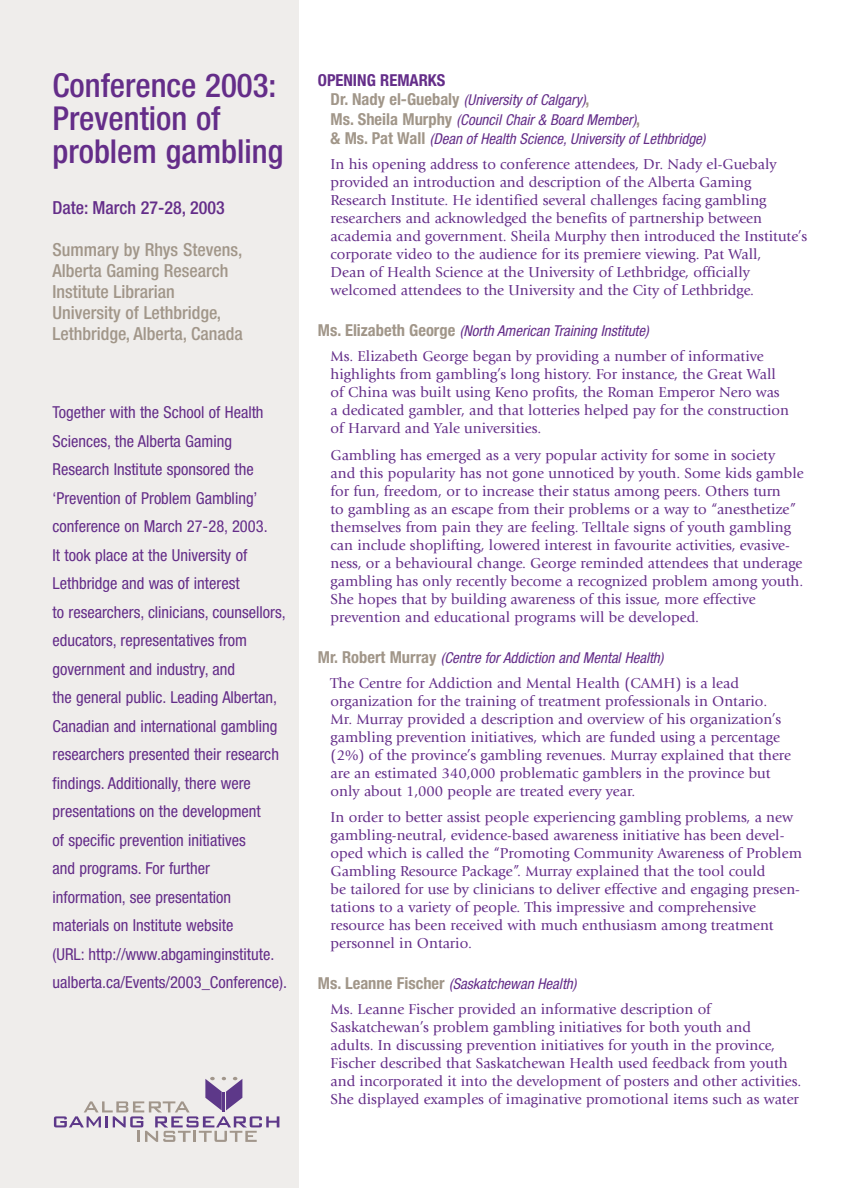
<style>
.page{position:relative;width:864px;height:1188px;background:#fff}
.page>*{position:absolute;margin:0;border:0;box-sizing:border-box;transform-origin:0 0}
.t1{font:500 condensed 33px/33px "Helvetica Neue";color:#642d89}
.t2{font:500 condensed 18px/21px "Helvetica Neue";color:#a19689}
.t3{font:500 condensed 18px "Helvetica Neue";color:#642d89}
.t4{font:condensed 16.5px/28.5px "Helvetica Neue";color:#642d89}
.t5{font:700 condensed 16.5px "Helvetica Neue";color:#642d89}
.t6{font:15px/18px "Giovanni";color:#642d89}
.t7{font:italic condensed 15px/19.5px "Helvetica Neue";color:#642d89}
.s1{font-weight:700;font-style:normal;font-size:16.5px;color:#a19689}
</style>
<div class="page">
<div style="left:0;top:0;width:298px;height:1188px;background:#efedeb"></div>
<svg style="left:54px;top:1077px;width:225px;height:65px"></svg>
<h1 class="t1" style="left:53px;top:72px;width:232px">Conference 2003:<br>Prevention of problem gambling</h1>
<p class="t3" style="left:53px;top:201px;width:174px">Date: March 27-28, 2003</p>
<p class="t2" style="left:53px;top:241px;width:192px">Summary by Rhys Stevens,<br>Alberta Gaming Research<br>Institute Librarian<br>University of Lethbridge,<br>Lethbridge, Alberta, Canada</p>
<p class="t4" style="left:53px;top:400px;width:236px">Together with the School of Health Sciences, the Alberta Gaming Research Institute sponsored the ‘Prevention of Problem Gambling’ conference on March 27-28, 2003.<br>It took place at the University of Lethbridge and was of interest<br>to researchers, clinicians, counsellors, educators, representatives from government and industry, and<br>the general public. Leading Albertan, Canadian and international gambling researchers presented their research findings. Additionally, there were presentations on the development<br>of specific prevention initiatives<br>and programs. For further information, see presentation materials on Institute website<br>(URL: http://www.abgaminginstitute. ualberta.ca/Events/2003_Conference).</p>
<p class="t5" style="left:318px;top:74px;width:129px">OPENING REMARKS</p>
<p class="t7" style="left:331px;top:91px;width:376px"><span class="s1">Dr. Nady el-Guebaly</span> (University of Calgary)<span class="s1">,<br>Ms. Sheila Murphy</span> (Council Chair &amp; Board Member)<span class="s1">,<br>&amp; Ms. Pat Wall</span> (Dean of Health Science, University of Lethbridge)</p>
<p class="t6" style="left:331px;top:157px;width:478px">In his opening address to conference attendees, Dr. Nady el-Guebaly provided an introduction and description of the Alberta Gaming Research Institute. He identified several challenges facing gambling researchers and acknowledged the benefits of partnership between academia and government. Sheila Murphy then introduced the Institute’s corporate video to the audience for its premiere viewing. Pat Wall,<br>Dean of Health Science at the University of Lethbridge, officially welcomed attendees to the University and the City of Lethbridge.</p>
<p class="t7" style="left:318px;top:322px;width:332px"><span class="s1">Ms. Elizabeth George</span> (North American Training Institute)</p>
<p class="t6" style="left:331px;top:349px;width:460px">Ms. Elizabeth George began by providing a number of informative highlights from gambling’s long history. For instance, the Great Wall of China was built using Keno profits, the Roman Emperor Nero was a dedicated gambler, and that lotteries helped pay for the construction of Harvard and Yale universities.</p>
<p class="t6" style="left:331px;top:447px;width:475px">Gambling has emerged as a very popular activity for some in society<br>and this popularity has not gone unnoticed by youth. Some kids gamble for fun, freedom, or to increase their status among peers. Others turn<br>to gambling as an escape from their problems or a way to “anesthetize” themselves from pain they are feeling. Telltale signs of youth gambling can include shoplifting, lowered interest in favourite activities, evasive&shy;ness, or a behavioural change. George reminded attendees that underage gambling has only recently become a recognized problem among youth.<br>She hopes that by building awareness of this issue, more effective prevention and educational programs will be developed.</p>
<p class="t7" style="left:318px;top:649px;width:347px"><span class="s1">Mr. Robert Murray</span> (Centre for Addiction and Mental Health)</p>
<p class="t6" style="left:331px;top:675px;width:462px">The Centre for Addiction and Mental Health (CAMH) is a lead organization for the training of treatment professionals in Ontario.<br>Mr. Murray provided a description and overview of his organization’s gambling prevention initiatives, which are funded using a percentage (2%) of the province’s gambling revenues. Murray explained that there are an estimated 340,000 problematic gamblers in the province but only about 1,000 people are treated every year.</p>
<p class="t6" style="left:331px;top:810px;width:473px">In order to better assist people experiencing gambling problems, a new gambling-neutral, evidence-based awareness initiative has been devel&shy;oped which is called the “Promoting Community Awareness of Problem Gambling Resource Package”. Murray explained that the tool could<br>be tailored for use by clinicians to deliver effective and engaging presen&shy;tations to a variety of people. This impressive and comprehensive resource has been received with much enthusiasm among treatment personnel in Ontario.</p>
<p class="t7" style="left:318px;top:975px;width:260px"><span class="s1">Ms. Leanne Fischer</span> (Saskatchewan Health)</p>
<p class="t6" style="left:331px;top:1002px;width:472px">Ms. Leanne Fischer provided an informative description of Saskatchewan’s problem gambling initiatives for both youth and<br>adults. In discussing prevention initiatives for youth in the province, Fischer described that Saskatchewan Health used feedback from youth and incorporated it into the development of posters and other activities.<br>She displayed examples of imaginative promotional items such as water</p>
</div>
